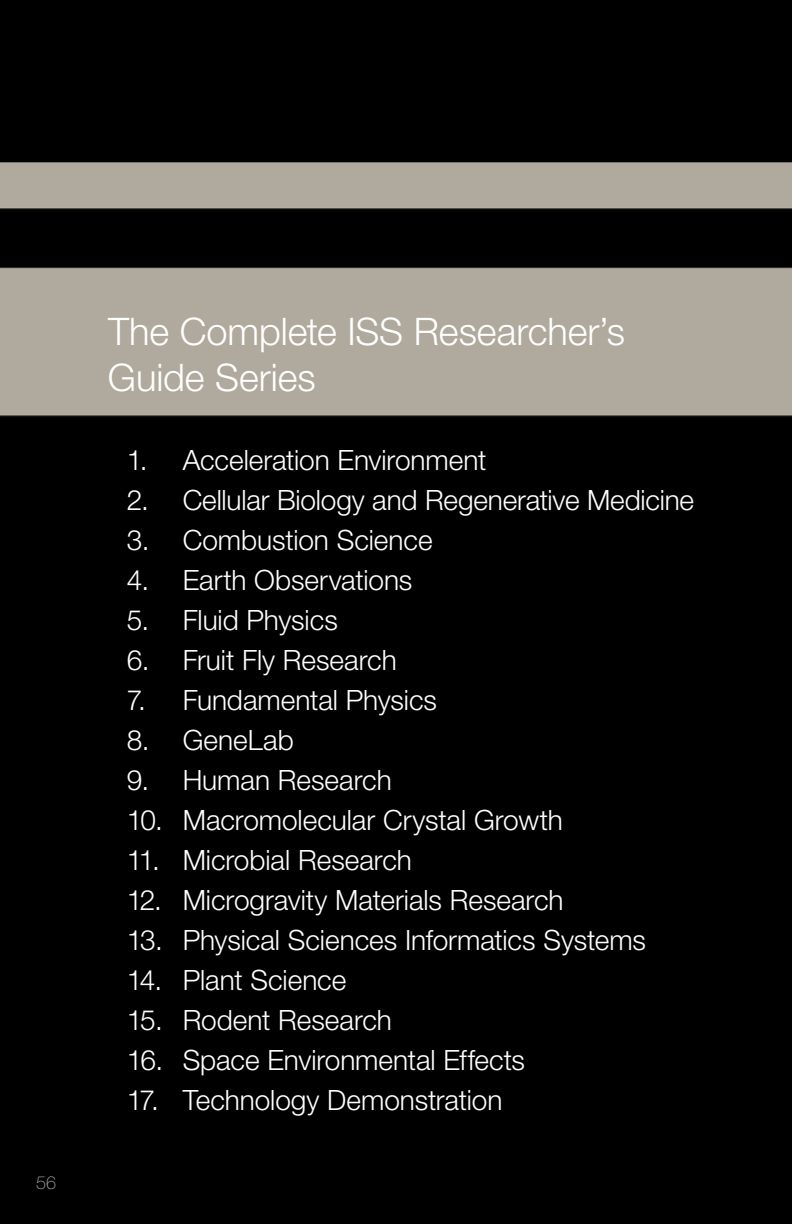
<style>
.page{position:relative;width:792px;height:1224px;background:#fff}
.page>*{position:absolute;margin:0;border:0;box-sizing:border-box;transform-origin:0 0}
.t1{font:300 38px/45.6px "Helvetica Neue LT Std";letter-spacing:-.005em;color:#fff}
.t2{font:300 28px "Helvetica Neue LT Std";letter-spacing:-.005em;color:#fff}
.t3{font:100 18px "Helvetica Neue LT Std";color:#adafb2}
</style>
<div class="page">
<img style="left:0;top:0;width:792px;height:1224px">
<p class="t3" style="left:36px;top:1172px;width:22px">56</p>
<p class="t1" style="left:108px;top:308px;width:519px">The Complete ISS Researcher’s<br>Guide Series</p>
<p class="t2" style="left:127px;top:443px;width:361px">1. Acceleration Environment</p>
<p class="t2" style="left:127px;top:483px;width:569px">2. Cellular Biology and Regenerative Medicine</p>
<p class="t2" style="left:127px;top:523px;width:307px">3. Combustion Science</p>
<p class="t2" style="left:127px;top:563px;width:287px">4. Earth Observations</p>
<p class="t2" style="left:127px;top:603px;width:213px">5. Fluid Physics</p>
<p class="t2" style="left:127px;top:643px;width:272px">6. Fruit Fly Research</p>
<p class="t2" style="left:127px;top:683px;width:312px">7. Fundamental Physics</p>
<p class="t2" style="left:127px;top:723px;width:169px">8. GeneLab</p>
<p class="t2" style="left:127px;top:763px;width:267px">9. Human Research</p>
<p class="t2" style="left:127px;top:803px;width:438px">10. Macromolecular Crystal Growth</p>
<p class="t2" style="left:127px;top:843px;width:287px">11. Microbial Research</p>
<p class="t2" style="left:127px;top:883px;width:438px">12. Microgravity Materials Research</p>
<p class="t2" style="left:127px;top:923px;width:521px">13. Physical Sciences Informatics Systems</p>
<p class="t2" style="left:127px;top:963px;width:221px">14. Plant Science</p>
<p class="t2" style="left:127px;top:1003px;width:267px">15. Rodent Research</p>
<p class="t2" style="left:127px;top:1043px;width:400px">16. Space Environmental Effects</p>
<p class="t2" style="left:127px;top:1083px;width:377px">17. Technology Demonstration</p>
</div>
